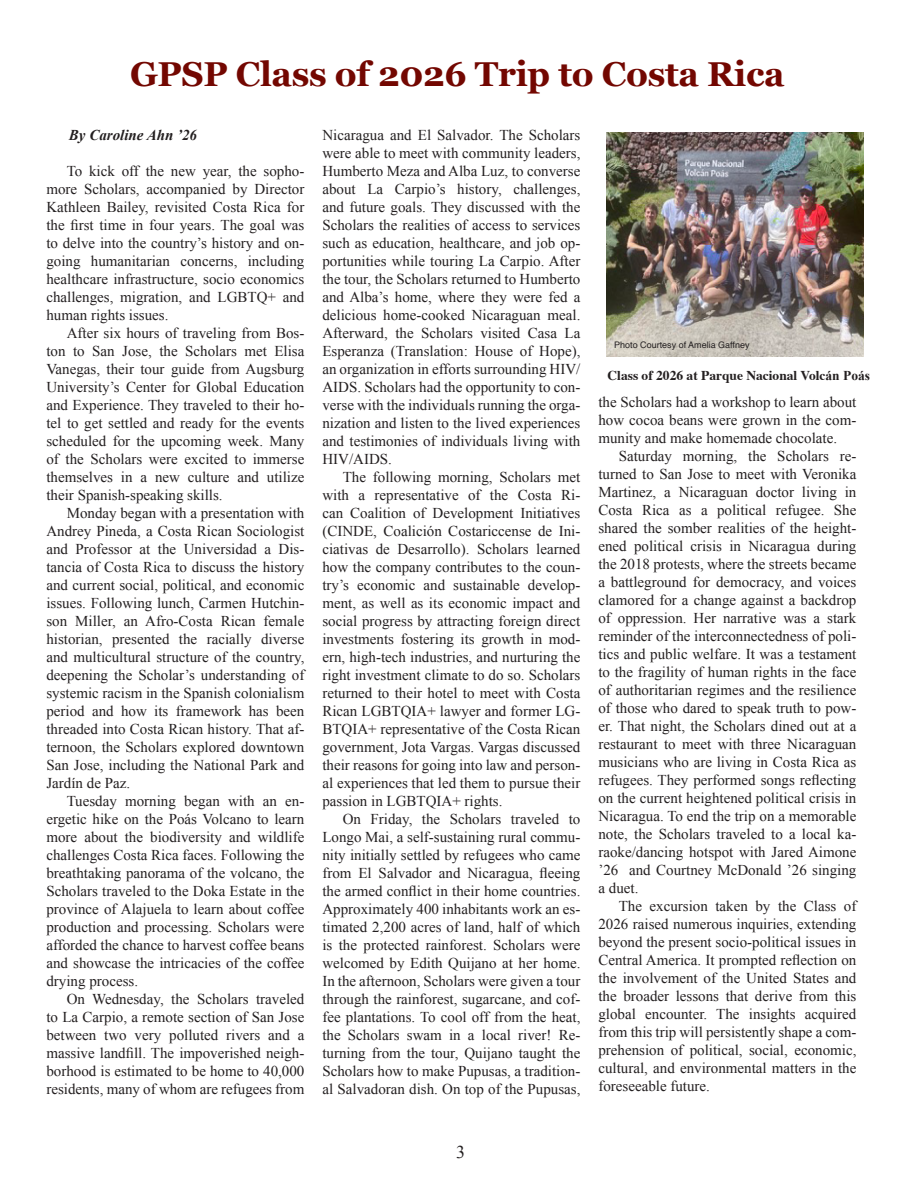
<style>
.page{position:relative;width:918px;height:1188px;background:#fff}
.page>*{position:absolute;margin:0;border:0;box-sizing:border-box;transform-origin:0 0}
.t1{font:700 34.5px "Georgia";letter-spacing:-.01em;color:#730701}
.t2{font:18px "Times New Roman";color:#231f20}
.t3{font:15px/18px "Times New Roman";color:#231f20;text-align:justify}
.t4{font:italic 700 15px "Times New Roman";color:#231f20}
.t5{font:700 13.5px "Times";color:#231f20}
.t6{font:9px "Helvetica";color:#231f20}
.s1{font-family:"Times New Roman"}
</style>
<div class="page">
<img style="left:606px;top:133px;width:258px;height:223px">
<h1 class="t1" style="left:130px;top:48px;width:656px">GPSP Class of 2026 Trip to Costa Rica</h1>
<p class="t4" style="left:69px;top:124px;width:130px">By Caroline Ahn ’26</p>
<p class="t3" style="left:46px;top:161px;width:260px;text-indent:20px">To kick off the new year, the sopho&shy;more Scholars, accompanied by Director Kathleen Bailey, revisited Costa Rica for the first time in four years. The goal was to delve into the country’s history and on&shy;going humanitarian concerns, including healthcare infrastructure, socio economics challenges, migration, and LGBTQ+ and human rights issues.</p>
<p class="t3" style="left:46px;top:323px;width:260px;text-indent:20px">After six hours of traveling from Bos&shy;ton to San Jose, the Scholars met Elisa Vanegas, their tour guide from Augsburg University’s Center for Global Education and Experience. They traveled to their ho&shy;tel to get settled and ready for the events scheduled for the upcoming week. Many of the Scholars were excited to immerse themselves in a new culture and utilize their Spanish-speaking skills.</p>
<p class="t3" style="left:46px;top:503px;width:260px;text-indent:20px">Monday began with a presentation with Andrey Pineda, a Costa Rican Sociologist and Professor at the Universidad a Dis&shy;tancia of Costa Rica to discuss the history and current social, political, and economic issues. Following lunch, Carmen Hutchin&shy;son Miller, an Afro-Costa Rican female historian, presented the racially diverse and multicultural structure of the country, deepening the Scholar’s understanding of systemic racism in the Spanish colonialism period and how its framework has been threaded into Costa Rican history. That af&shy;ternoon, the Scholars explored downtown San Jose, including the National Park and Jardín de Paz.</p>
<p class="t3" style="left:46px;top:791px;width:260px;text-indent:20px">Tuesday morning began with an en&shy;ergetic hike on the Poás Volcano to learn more about the biodiversity and wildlife challenges Costa Rica faces. Following the breathtaking panorama of the volcano, the Scholars traveled to the Doka Estate in the province of Alajuela to learn about coffee production and processing. Scholars were afforded the chance to harvest coffee beans and showcase the intricacies of the coffee drying process.</p>
<p class="t3" style="left:46px;top:989px;width:260px;text-indent:20px">On Wednesday, the Scholars traveled to La Carpio, a remote section of San Jose between two very polluted rivers and a massive landfill. The impoverished neigh&shy;borhood is estimated to be home to 40,000 residents, many of whom are refugees from</p>
<p class="t3" style="left:322px;top:126px;width:260px">Nicaragua and El Salvador. The Scholars were able to meet with community leaders, Humberto Meza and Alba Luz, to converse about La Carpio’s history, challenges, and future goals. They discussed with the Scholars the realities of access to services such as education, healthcare, and job op&shy;portunities while touring La Carpio. After the tour, the Scholars returned to Humberto and Alba’s home, where they were fed a delicious home-cooked Nicaraguan meal.<br>Afterward, the Scholars visited Casa La Esperanza (Translation: House of Hope), an organization in efforts surrounding HIV/ AIDS. Scholars had the opportunity to con&shy;verse with the individuals running the orga&shy;nization and listen to the lived experiences and testimonies of individuals living with HIV/AIDS.</p>
<p class="t3" style="left:322px;top:468px;width:260px;text-indent:20px">The following morning, Scholars met with a representative of the Costa Ri&shy;can Coalition of Development Initiatives (CINDE, Coalición Costariccense de Ini&shy;ciativas de Desarrollo). Scholars learned how the company contributes to the coun&shy;try’s economic and sustainable develop&shy;ment, as well as its economic impact and social progress by attracting foreign direct investments fostering its growth in mod&shy;ern, high-tech industries, and nurturing the right investment climate to do so. Scholars returned to their hotel to meet with Costa Rican LGBTQIA+ lawyer and former LG-BTQIA+ representative of the Costa Rican government, Jota Vargas. Vargas discussed their reasons for going into law and person&shy;al experiences that led them to pursue their passion in LGBTQIA+ rights.</p>
<p class="t3" style="left:322px;top:810px;width:260px;text-indent:20px">On Friday, the Scholars traveled to Longo Mai, a self-sustaining rural commu&shy;nity initially settled by refugees who came from El Salvador and Nicaragua, fleeing the armed conflict in their home countries.<br>Approximately 400 inhabitants work an es&shy;timated 2,200 acres of land, half of which is the protected rainforest. Scholars were welcomed by Edith Quijano at her home.<br>In the afternoon, Scholars were given a tour through the rainforest, sugarcane, and cof&shy;fee plantations. To cool off from the heat, the Scholars swam in a local river! Re&shy;turning from the tour, Quijano taught the Scholars how to make Pupusas, a tradition&shy;al Salvadoran dish. On top of the Pupusas,</p>
<p class="t6" style="left:614px;top:338px;width:137px">Photo Courtesy of Amelia Gaffney</p>
<p class="t5" style="left:608px;top:362px;width:264px">Class of 2026 at Parque Nacional Volc<span class="s1">án Poás</span></p>
<p class="t3" style="left:598px;top:392px;width:260px">the Scholars had a workshop to learn about how cocoa beans were grown in the com&shy;munity and make homemade chocolate.</p>
<p class="t3" style="left:598px;top:446px;width:260px;text-indent:20px">Saturday morning, the Scholars re&shy;turned to San Jose to meet with Veronika Martinez, a Nicaraguan doctor living in Costa Rica as a political refugee. She shared the somber realities of the height&shy;ened political crisis in Nicaragua during the 2018 protests, where the streets became a battleground for democracy, and voices clamored for a change against a backdrop of oppression. Her narrative was a stark reminder of the interconnectedness of poli&shy;tics and public welfare. It was a testament to the fragility of human rights in the face of authoritarian regimes and the resilience of those who dared to speak truth to pow&shy;er. That night, the Scholars dined out at a restaurant to meet with three Nicaraguan musicians who are living in Costa Rica as refugees. They performed songs reflecting on the current heightened political crisis in Nicaragua. To end the trip on a memorable note, the Scholars traveled to a local ka&shy;raoke/dancing hotspot with Jared Aimone ’26 and Courtney McDonald ’26 singing a duet.</p>
<p class="t3" style="left:598px;top:896px;width:260px;text-indent:20px">The excursion taken by the Class of 2026 raised numerous inquiries, extending beyond the present socio-political issues in Central America. It prompted reflection on the involvement of the United States and the broader lessons that derive from this global encounter. The insights acquired from this trip will persistently shape a com&shy;prehension of political, social, economic, cultural, and environmental matters in the foreseeable future.</p>
<p class="t2" style="left:456px;top:1140px;width:10px">3</p>
</div>
